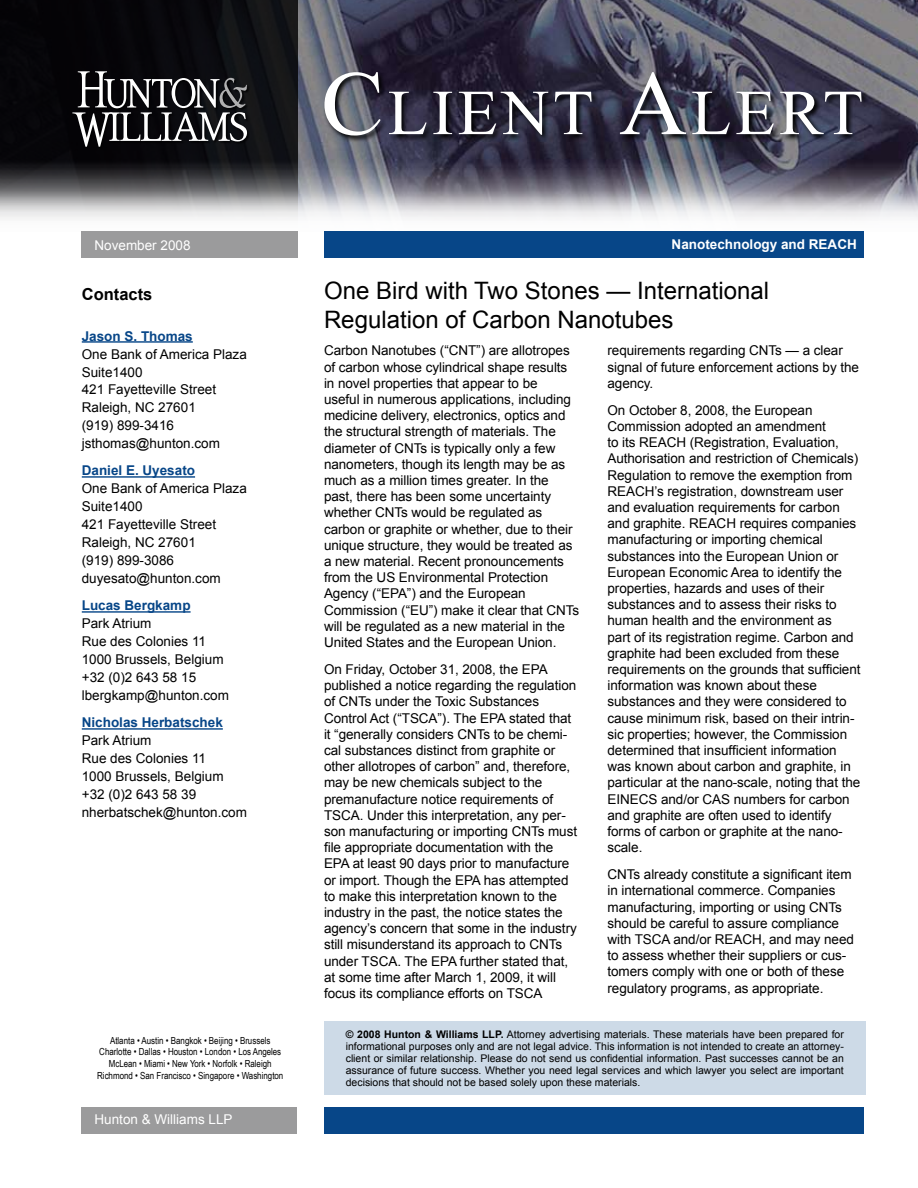
<style>
.page{position:relative;width:918px;height:1188px;background:#fff}
.page>*{position:absolute;margin:0;border:0;box-sizing:border-box;transform-origin:0 0}
.t1{font:64.05px "Times New Roman";letter-spacing:.055em;color:#fff}
.t2{font:24px/28.5px "Arial";color:#000}
.t3{font:700 16.5px "Arial";color:#000}
.t4{font:13.5px/16.2px "Arial";letter-spacing:-.005em;color:#000}
.t5{font:700 13.5px "Arial";color:#074688}
.t6{font:13.5px "Arial";color:#fff}
.t7{font:700 13.5px "Arial";color:#fff}
.t8{font:10.5px/12px "Arial";color:#000;text-align:justify}
.t9{font:9.75px/11.7px "Arial Narrow";color:#000;text-align:center}
.s1{font-size:91.5px}
.s2{font-weight:700}
</style>
<div class="page">
<img style="left:298px;top:0;width:620px;height:144px">
<div style="left:0;top:0;width:298px;height:231px;background:linear-gradient(to right,#020004,#121317)"></div>
<img style="left:0;top:144px;width:918px;height:87px">
<div style="left:324px;top:1107px;width:540px;height:27px;background:#074688"></div>
<div style="left:324px;top:231px;width:540px;height:27px;background:#074688"></div>
<div style="left:81px;top:231px;width:217px;height:27px;background:#9b9b9c"></div>
<div style="left:81px;top:1107px;width:216px;height:27px;background:#9b9b9c"></div>
<div style="left:72px;top:72px;width:178px;height:78px;background:#000;opacity:.75"></div>
<svg style="left:72px;top:71px;width:175px;height:76px"></svg>
<svg style="left:323px;top:71px;width:546px;height:72px"></svg>
<hr style="left:82px;top:341px;width:111px;height:2px;background:#074688">
<hr style="left:82px;top:476px;width:113px;height:2px;background:#074688">
<hr style="left:82px;top:611px;width:109px;height:2px;background:#074688">
<hr style="left:82px;top:728px;width:141px;height:2px;background:#074688">
<div style="left:324px;top:1021px;width:542px;height:74px;background:#cddae7"></div>
<h1 class="t1" style="left:321px;top:70px;width:544px"><span class="s1">C</span>LIENT <span class="s1">A</span>LERT</h1>
<p class="t6" style="left:94px;top:236px;width:98px">November 2008</p>
<p class="t3" style="left:82px;top:283px;width:72px">Contacts</p>
<p class="t5" style="left:82px;top:327px;width:113px">Jason S. Thomas</p>
<p class="t4" style="left:82px;top:345px;width:167px;line-height:18px">One Bank of America Plaza<br>Suite1400<br>421 Fayetteville Street<br>Raleigh, NC 27601<br>(919) 899-3416 jsthomas@hunton.com</p>
<p class="t5" style="left:82px;top:462px;width:115px">Daniel E. Uyesato</p>
<p class="t4" style="left:82px;top:480px;width:167px;line-height:18px">One Bank of America Plaza<br>Suite1400<br>421 Fayetteville Street<br>Raleigh, NC 27601<br>(919) 899-3086 duyesato@hunton.com</p>
<p class="t5" style="left:82px;top:597px;width:110px">Lucas Bergkamp</p>
<p class="t4" style="left:82px;top:615px;width:149px;line-height:18px">Park Atrium<br>Rue des Colonies 11<br>1000 Brussels, Belgium +32 (0)2 643 58 15 lbergkamp@hunton.com</p>
<p class="t5" style="left:82px;top:714px;width:143px">Nicholas Herbatschek</p>
<p class="t4" style="left:82px;top:732px;width:167px;line-height:18px">Park Atrium<br>Rue des Colonies 11<br>1000 Brussels, Belgium +32 (0)2 643 58 39 nherbatschek@hunton.com</p>
<p class="t9" style="left:97px;top:1034px;width:188px">Atlanta • Austin • Bangkok • Beijing • Brussels Charlotte • Dallas • Houston • London • Los Angeles McLean • Miami • New York • Norfolk • Raleigh Richmond • San Francisco • Singapore • Washington</p>
<p class="t6" style="left:94px;top:1111px;width:140px">Hunton &amp; Williams LLP</p>
<p class="t7" style="left:672px;top:235px;width:187px">Nanotechnology and REACH</p>
<h2 class="t2" style="left:324px;top:277px;width:447px">One Bird with Two Stones — International<br>Regulation of Carbon Nanotubes</h2>
<p class="t4" style="left:324px;top:343px;width:257px">Carbon Nanotubes (“CNT”) are allotropes of carbon whose cylindrical shape results in novel properties that appear to be<br>useful in numerous applications, including medicine delivery, electronics, optics and the structural strength of materials. The diameter of CNTs is typically only a few nanometers, though its length may be as much as a million times greater. In the past, there has been some uncertainty whether CNTs would be regulated as carbon or graphite or whether, due to their unique structure, they would be treated as a new material. Recent pronouncements from the US Environmental Protection Agency (“EPA”) and the European Commission (“EU”) make it clear that CNTs will be regulated as a new material in the United States and the European Union.</p>
<p class="t4" style="left:324px;top:661px;width:255px">On Friday, October 31, 2008, the EPA published a notice regarding the regulation of CNTs under the Toxic Substances Control Act (“TSCA”). The EPA stated that it “generally considers CNTs to be chemi&shy;cal substances distinct from graphite or other allotropes of carbon” and, therefore, may be new chemicals subject to the premanufacture notice requirements of TSCA. Under this interpretation, any per&shy;son manufacturing or importing CNTs must file appropriate documentation with the EPA at least 90 days prior to manufacture or import. Though the EPA has attempted to make this interpretation known to the industry in the past, the notice states the agency’s concern that some in the industry still misunderstand its approach to CNTs under TSCA. The EPA further stated that, at some time after March 1, 2009, it will focus its compliance efforts on TSCA</p>
<p class="t4" style="left:608px;top:343px;width:253px">requirements regarding CNTs — a clear signal of future enforcement actions by the agency.</p>
<p class="t4" style="left:608px;top:402px;width:255px">On October 8, 2008, the European Commission adopted an amendment<br>to its REACH (Registration, Evaluation, Authorisation and restriction of Chemicals)<br>Regulation to remove the exemption from REACH’s registration, downstream user and evaluation requirements for carbon and graphite. REACH requires companies manufacturing or importing chemical substances into the European Union or European Economic Area to identify the properties, hazards and uses of their substances and to assess their risks to human health and the environment as<br>part of its registration regime. Carbon and graphite had been excluded from these requirements on the grounds that sufficient information was known about these substances and they were considered to cause minimum risk, based on their intrin&shy;sic properties; however, the Commission determined that insufficient information was known about carbon and graphite, in particular at the nano-scale, noting that the EINECS and/or CAS numbers for carbon and graphite are often used to identify forms of carbon or graphite at the nano&shy;scale.</p>
<p class="t4" style="left:608px;top:866px;width:248px">CNTs already constitute a significant item in international commerce. Companies manufacturing, importing or using CNTs should be careful to assure compliance with TSCA and/or REACH, and may need to assess whether their suppliers or cus&shy;tomers comply with one or both of these regulatory programs, as appropriate.</p>
<p class="t8" style="left:346px;top:1028px;width:500px"><span class="s2">© 2008 Hunton &amp; Williams LLP.</span> Attorney advertising materials. These materials have been prepared for informational purposes only and are not legal advice. This information is not intended to create an attorney&shy;client or similar relationship. Please do not send us confidential information. Past successes cannot be an assurance of future success. Whether you need legal services and which lawyer you select are important decisions that should not be based solely upon these materials.</p>
</div>
